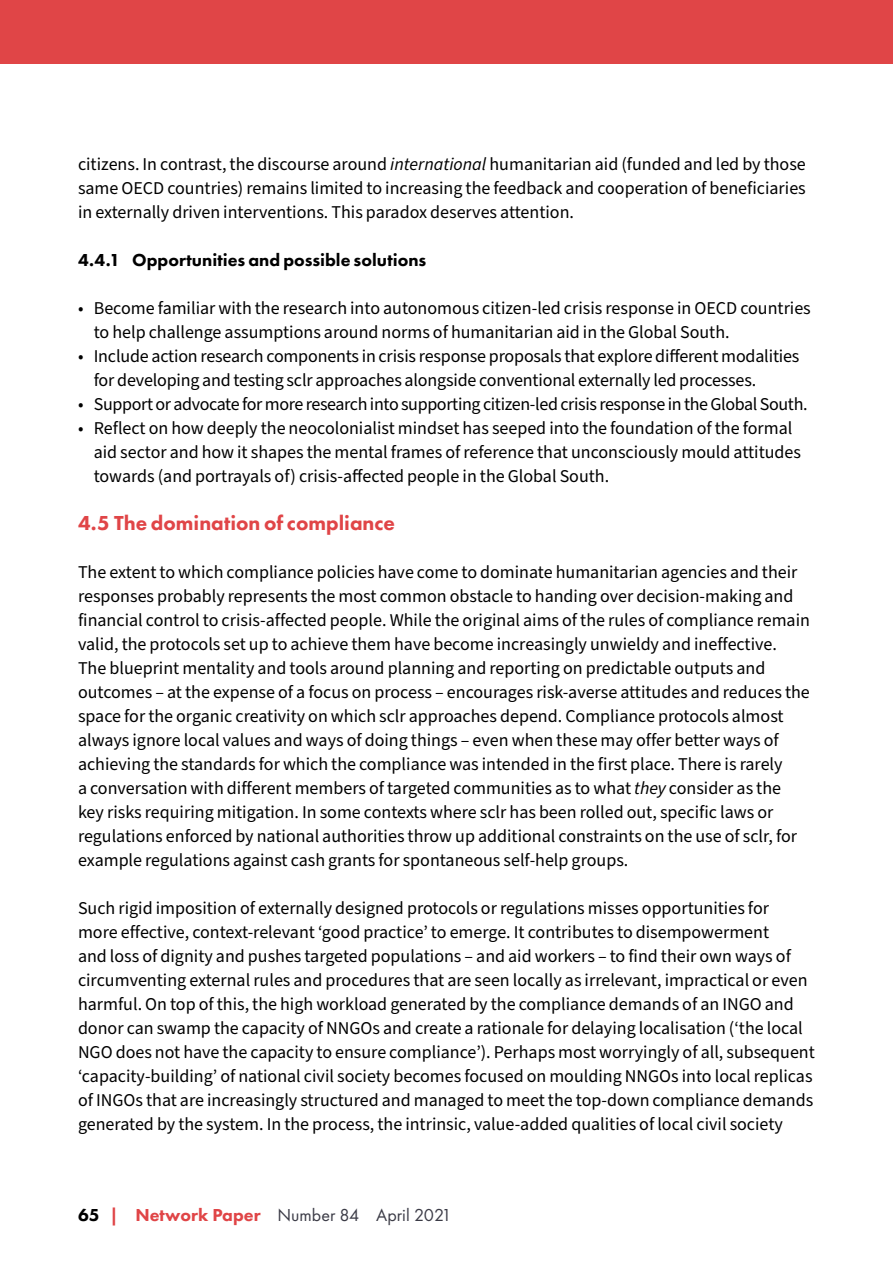
<style>
.page{position:relative;width:893px;height:1263px;background:#fff}
.page>*{position:absolute;margin:0;border:0;box-sizing:border-box;transform-origin:0 0}
.Heading_1{font:800 21px "Futura PT";color:#e04547}
.Body_text{font:18px/24px "Source Sans Pro";color:#000}
.Body_text-2{font:18px "Source Sans Pro";letter-spacing:-.02em;color:#000}
.t1{font:800 18px "Futura PT";color:#000}
.t2{font:18px "Futura PT";color:#3b3b46}
.s1{font-style:italic}
.s2{font-weight:800;color:#000}
.s3{font-weight:800;color:#e04547}
</style>
<div class="page">
<div style="left:0;top:0;width:893px;height:64px;background:#e04547"></div>
<p class="Body_text" style="left:78px;top:152px;width:729px;text-align:justify">citizens. In contrast, the discourse around <span class="s1">international</span> humanitarian aid (funded and led by those same OECD countries) remains limited to increasing the feedback and cooperation of beneficiaries in externally driven interventions. This paradox deserves attention.</p>
<p class="t1" style="left:78px;top:248px;width:350px">4.4.1 Opportunities and possible solutions</p>
<p class="Body_text" style="left:94px;top:296px;width:719px;text-indent:-16px">• Become familiar with the research into autonomous citizen-led crisis response in OECD countries to help challenge assumptions around norms of humanitarian aid in the Global South.</p>
<p class="Body_text" style="left:94px;top:344px;width:707px;text-indent:-16px">• Include action research components in crisis response proposals that explore different modalities for developing and testing sclr approaches alongside conventional externally led processes.</p>
<p class="Body_text-2" style="left:78px;top:392px;width:731px">• Support or advocate for more research into supporting citizen-led crisis response in the Global South.</p>
<p class="Body_text" style="left:94px;top:416px;width:709px;text-indent:-16px">• Reflect on how deeply the neocolonialist mindset has seeped into the foundation of the formal aid sector and how it shapes the mental frames of reference that unconsciously mould attitudes towards (and portrayals of) crisis-affected people in the Global South.</p>
<h2 class="Heading_1" style="left:78px;top:509px;width:319px">4.5 The domination of compliance</h2>
<p class="Body_text" style="left:78px;top:560px;width:733px">The extent to which compliance policies have come to dominate humanitarian agencies and their responses probably represents the most common obstacle to handing over decision-making and financial control to crisis-affected people. While the original aims of the rules of compliance remain valid, the protocols set up to achieve them have become increasingly unwieldy and ineffective.<br>The blueprint mentality and tools around planning and reporting on predictable outputs and outcomes – at the expense of a focus on process – encourages risk-averse attitudes and reduces the space for the organic creativity on which sclr approaches depend. Compliance protocols almost always ignore local values and ways of doing things – even when these may offer better ways of achieving the standards for which the compliance was intended in the first place. There is rarely<br>a conversation with different members of targeted communities as to what <span class="s1">they</span> consider as the key risks requiring mitigation. In some contexts where sclr has been rolled out, specific laws or regulations enforced by national authorities throw up additional constraints on the use of sclr, for example regulations against cash grants for spontaneous self-help groups.</p>
<p class="Body_text" style="left:78px;top:896px;width:738px">Such rigid imposition of externally designed protocols or regulations misses opportunities for<br>more effective, context-relevant ‘good practice’ to emerge. It contributes to disempowerment<br>and loss of dignity and pushes targeted populations – and aid workers – to find their own ways of circumventing external rules and procedures that are seen locally as irrelevant, impractical or even harmful. On top of this, the high workload generated by the compliance demands of an INGO and donor can swamp the capacity of NNGOs and create a rationale for delaying localisation (‘the local NGO does not have the capacity to ensure compliance’). Perhaps most worryingly of all, subsequent ‘capacity-building’ of national civil society becomes focused on moulding NNGOs into local replicas of INGOs that are increasingly structured and managed to meet the top-down compliance demands generated by the system. In the process, the intrinsic, value-added qualities of local civil society</p>
<p class="t2" style="left:78px;top:1205px;width:375px"><span class="s2">65</span> <span class="s3">| Network Paper</span> Number 84 April 2021</p>
</div>
